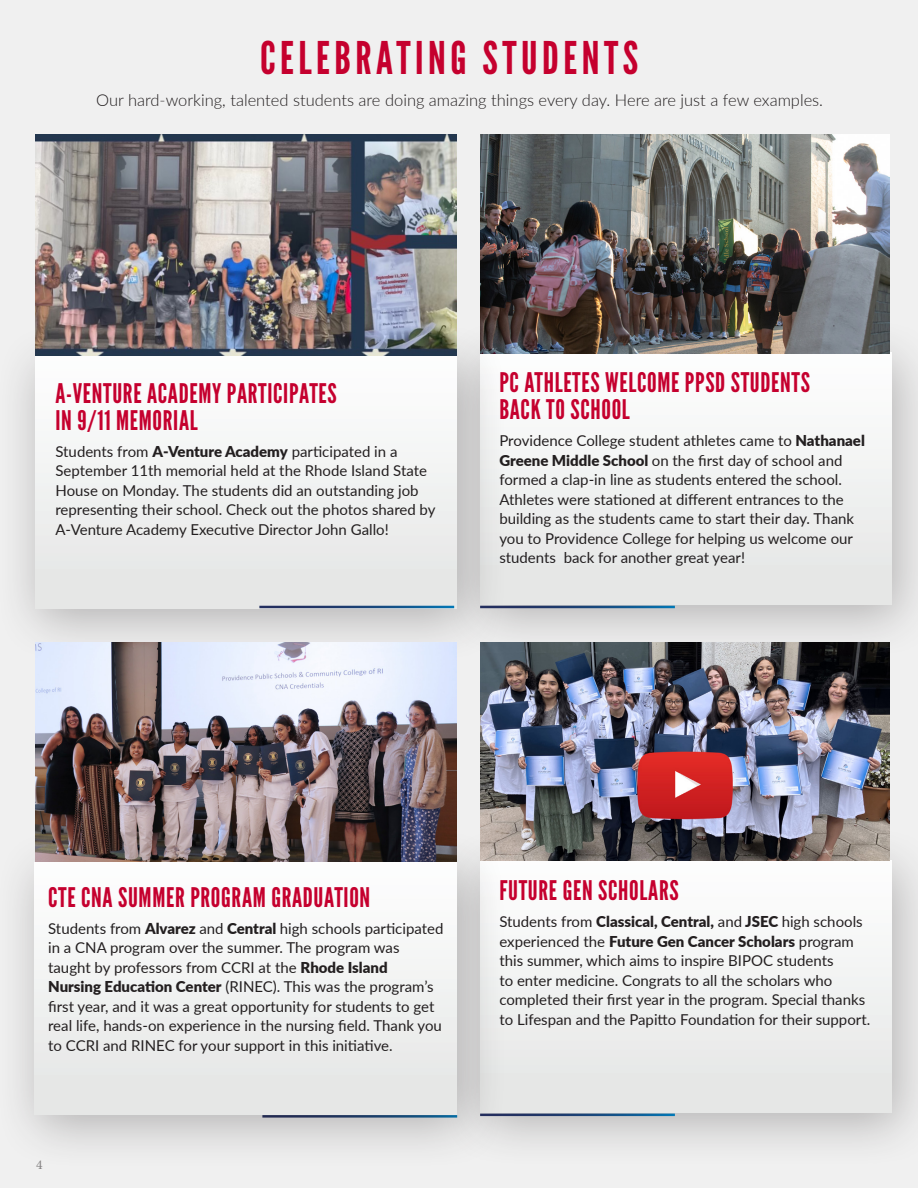
<style>
.page{position:relative;width:918px;height:1188px;background:#f0f0f0}
.page>*{position:absolute;margin:0;border:0;box-sizing:border-box;transform-origin:0 0}
.League_Gothic_24pt_B{font:45px "League Gothic";letter-spacing:.1em;color:#c5002e}
.Lato_Light_8pt_Black{font:27px/27px "League Gothic";letter-spacing:.025em;color:#c5002e}
.League_Gothic_32pt_B{font:300 16.5px "Lato";color:#231f20}
.Lato_Light_8pt_Black-2{font:15px/19.5px "Lato";color:#231f20}
.t1{font:13.5px "Minion Pro";color:#231f20}
.s1{font-weight:900}
</style>
<div class="page">
<div style="left:439px;top:316px;width:479px;height:345px;background:#231f20;opacity:.3"></div>
<div style="left:480px;top:353px;width:411px;height:251px;background:#f1f3f2"></div>
<div style="left:0;top:320px;width:509px;height:344px;background:#231f20;opacity:.3"></div>
<div style="left:35px;top:356px;width:422px;height:252px;background:#f1f3f2"></div>
<div style="left:439px;top:824px;width:479px;height:345px;background:#231f20;opacity:.3"></div>
<div style="left:480px;top:861px;width:411px;height:251px;background:#f1f3f2"></div>
<img style="left:480px;top:134px;width:410px;height:219px">
<img style="left:480px;top:642px;width:410px;height:219px">
<hr style="left:259px;top:606px;width:195px;height:2px;background:#fff">
<hr style="left:480px;top:606px;width:195px;height:2px;background:#fff">
<hr style="left:480px;top:1114px;width:195px;height:2px;background:#fff">
<img style="left:35px;top:134px;width:422px;height:221px">
<img style="left:35px;top:642px;width:422px;height:184px">
<div style="left:0;top:826px;width:509px;height:345px;background:#231f20;opacity:.3"></div>
<div style="left:35px;top:863px;width:422px;height:252px;background:#f1f3f2"></div>
<p class="League_Gothic_24pt_B" style="left:260px;top:31px;width:380px">CELEBRATING STUDENTS</p>
<p class="League_Gothic_32pt_B" style="left:96px;top:89px;width:728px">Our hard-working, talented students are doing amazing things every day. Here are just a few examples.</p>
<p class="Lato_Light_8pt_Black" style="left:55px;top:380px;width:283px">A-VENTURE ACADEMY PARTICIPATES<br>IN 9/11 MEMORIAL</p>
<p class="Lato_Light_8pt_Black-2" style="left:55px;top:441px;width:382px">Students from <span class="s1">A-Venture Academy</span> participated in a September 11th memorial held at the Rhode Island State House on Monday. The students did an outstanding job representing their school. Check out the photos shared by A-Venture Academy Executive Director John Gallo!</p>
<p class="Lato_Light_8pt_Black" style="left:499px;top:369px;width:312px">PC ATHLETES WELCOME PPSD STUDENTS<br>BACK TO SCHOOL</p>
<p class="Lato_Light_8pt_Black-2" style="left:499px;top:430px;width:367px">Providence College student athletes came to <span class="s1">Nathanael Greene Middle School</span> on the first day of school and formed a clap-in line as students entered the school.<br>Athletes were stationed at different entrances to the building as the students came to start their day. Thank you to Providence College for helping us welcome our students back for another great year!</p>
<p class="Lato_Light_8pt_Black" style="left:48px;top:884px;width:324px">CTE CNA SUMMER PROGRAM GRADUATION</p>
<p class="Lato_Light_8pt_Black-2" style="left:48px;top:918px;width:397px">Students from <span class="s1">Alvarez</span> and <span class="s1">Central</span> high schools participated in a CNA program over the summer. The program was taught by professors from CCRI at the <span class="s1">Rhode Island Nursing Education Center</span> (RINEC). This was the program’s first year, and it was a great opportunity for students to get real life, hands-on experience in the nursing field. Thank you to CCRI and RINEC for your support in this initiative.</p>
<p class="t1" style="left:36px;top:1155px;width:8px">4</p>
<p class="Lato_Light_8pt_Black" style="left:499px;top:877px;width:181px">FUTURE GEN SCHOLARS</p>
<p class="Lato_Light_8pt_Black-2" style="left:499px;top:911px;width:372px">Students from <span class="s1">Classical, Central,</span> and <span class="s1">JSEC</span> high schools experienced the <span class="s1">Future Gen Cancer Scholars</span> program this summer, which aims to inspire BIPOC students<br>to enter medicine. Congrats to all the scholars who completed their first year in the program. Special thanks to Lifespan and the Papitto Foundation for their support.</p>
</div>
